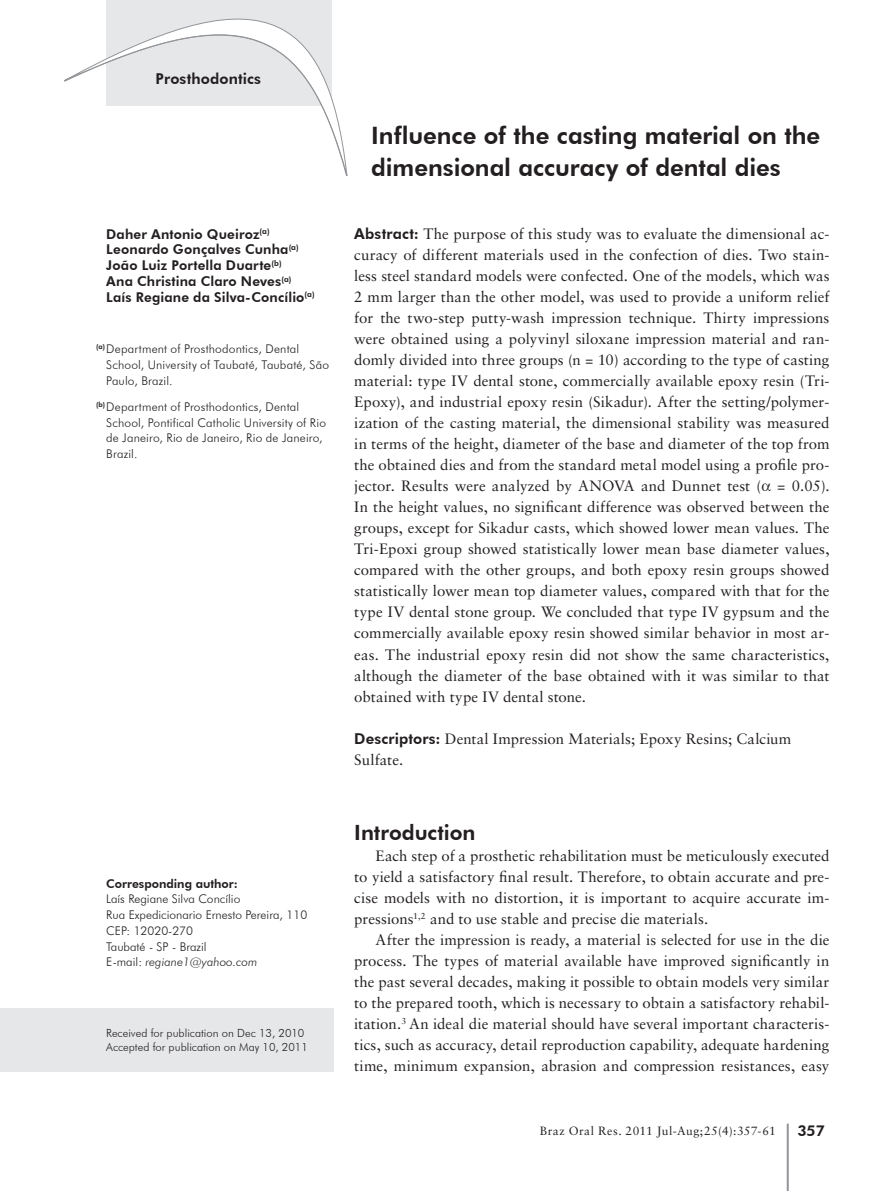
<style>
.page{position:relative;width:893px;height:1191px;background:#fff}
.page>*{position:absolute;margin:0;border:0;box-sizing:border-box;transform-origin:0 0}
.t1{font:800 24px/31.5px "Futura BT";color:#231f20}
.t2{font:800 21px "Futura BT";color:#231f20}
.t3{font:15px/21px "Sabon LT Std";letter-spacing:.005em;color:#231f20;text-align:justify}
.t4{font:800 15px "Futura BT";letter-spacing:.005em;color:#231f20}
.t5{font:800 13.5px/15.8px "Futura BT";letter-spacing:.01em;color:#231f20}
.t6{font:300 12px/15.8px "Futura BT";letter-spacing:.01em;color:#231f20}
.t7{font:12px "Sabon LT Std";letter-spacing:.04em;color:#231f20}
.t8{font:800 12px "Futura BT";color:#231f20}
.t9{font:300 11.25px/14.2px "Futura BT";color:#231f20}
.s1{font-style:italic}
.s2{font-family:"Futura BT";font-weight:800}
</style>
<div class="page">
<div style="left:106px;top:0;width:226px;height:24px;background:#e6e7e9"></div>
<div style="left:0;top:1008px;width:333px;height:63px;background:#e6e7e9"></div>
<svg style="left:64px;top:24px;width:283px;height:152px"></svg>
<hr style="left:787px;top:1123px;width:2px;height:68px;background:#939598">
<p class="t4" style="left:156px;top:69px;width:107px">Prosthodontics</p>
<p class="t5" style="left:106px;top:226px;width:210px">Daher Antonio Queiroz<sup>(a)<br></sup>Leonardo Gonçalves Cunha<sup>(a)<br></sup>João Luiz Portella Duarte<sup>(b)<br></sup>Ana Christina Claro Neves<sup>(a)<br></sup>Laís Regiane da Silva-Concílio<sup>(a)</sup></p>
<p class="t6" style="left:106px;top:341px;width:224px;text-indent:-10px"><sup>(a)</sup>Department of Prosthodontics, Dental<br>School, University of Taubaté, Taubaté, São<br>Paulo, Brazil.</p>
<p class="t6" style="left:106px;top:399px;width:221px;text-indent:-10px"><sup>(b)</sup>Department of Prosthodontics, Dental School, Pontifical Catholic University of Rio de Janeiro, Rio de Janeiro, Rio de Janeiro, Brazil.</p>
<p class="t8" style="left:106px;top:876px;width:133px">Corresponding author:</p>
<p class="t6" style="left:106px;top:891px;width:202px">Laís Regiane Silva Concílio<br>Rua Expedicionario Ernesto Pereira, 110<br>CEP: 12020-270<br>Taubaté - SP - Brazil<br>E-mail: <span class="s1">regiane1@yahoo.com</span></p>
<p class="t9" style="left:106px;top:1025px;width:203px">Received for publication on Dec 13, 2010<br>Accepted for publication on May 10, 2011</p>
<h1 class="t1" style="left:371px;top:120px;width:451px">Influence of the casting material on the dimensional accuracy of dental dies</h1>
<p class="t3" style="left:354px;top:223px;width:477px"><span class="s2">Abstract:</span> The purpose of this study was to evaluate the dimensional ac&shy;curacy of different materials used in the confection of dies. Two stain&shy;less steel standard models were confected. One of the models, which was 2 mm larger than the other model, was used to provide a uniform relief for the two-step putty-wash impression technique. Thirty impressions were obtained using a polyvinyl siloxane impression material and ran&shy;domly divided into three groups (n = 10) according to the type of casting material: type IV dental stone, commercially available epoxy resin (Tri-Epoxy), and industrial epoxy resin (Sikadur). After the setting/polymer&shy;ization of the casting material, the dimensional stability was measured in terms of the height, diameter of the base and diameter of the top from the obtained dies and from the standard metal model using a profile pro&shy;jector. Results were analyzed by ANOVA and Dunnet test ( = 0.05).<br>In the height values, no significant difference was observed between the groups, except for Sikadur casts, which showed lower mean values. The Tri-Epoxi group showed statistically lower mean base diameter values, compared with the other groups, and both epoxy resin groups showed statistically lower mean top diameter values, compared with that for the type IV dental stone group. We concluded that type IV gypsum and the commercially available epoxy resin showed similar behavior in most ar&shy;eas. The industrial epoxy resin did not show the same characteristics, although the diameter of the base obtained with it was similar to that obtained with type IV dental stone.</p>
<p class="t3" style="left:354px;top:728px;width:439px"><span class="s2">Descriptors:</span> Dental Impression Materials; Epoxy Resins; Calcium<br>Sulfate.</p>
<h2 class="t2" style="left:354px;top:820px;width:123px">Introduction</h2>
<p class="t3" style="left:354px;top:845px;width:477px;text-indent:21px">Each step of a prosthetic rehabilitation must be meticulously executed to yield a satisfactory final result. Therefore, to obtain accurate and pre&shy;cise models with no distortion, it is important to acquire accurate im&shy;pressions<sup>1,2</sup> and to use stable and precise die materials.</p>
<p class="t3" style="left:354px;top:929px;width:477px;text-indent:21px">After the impression is ready, a material is selected for use in the die process. The types of material available have improved significantly in the past several decades, making it possible to obtain models very similar to the prepared tooth, which is necessary to obtain a satisfactory rehabil&shy;itation.<sup>3</sup> An ideal die material should have several important characteris&shy;tics, such as accuracy, detail reproduction capability, adequate hardening time, minimum expansion, abrasion and compression resistances, easy</p>
<p class="t7" style="left:540px;top:1123px;width:237px">Braz Oral Res. 2011 Jul-Aug;25(4):357-61</p>
<p class="t4" style="left:797px;top:1121px;width:29px">357</p>
</div>
